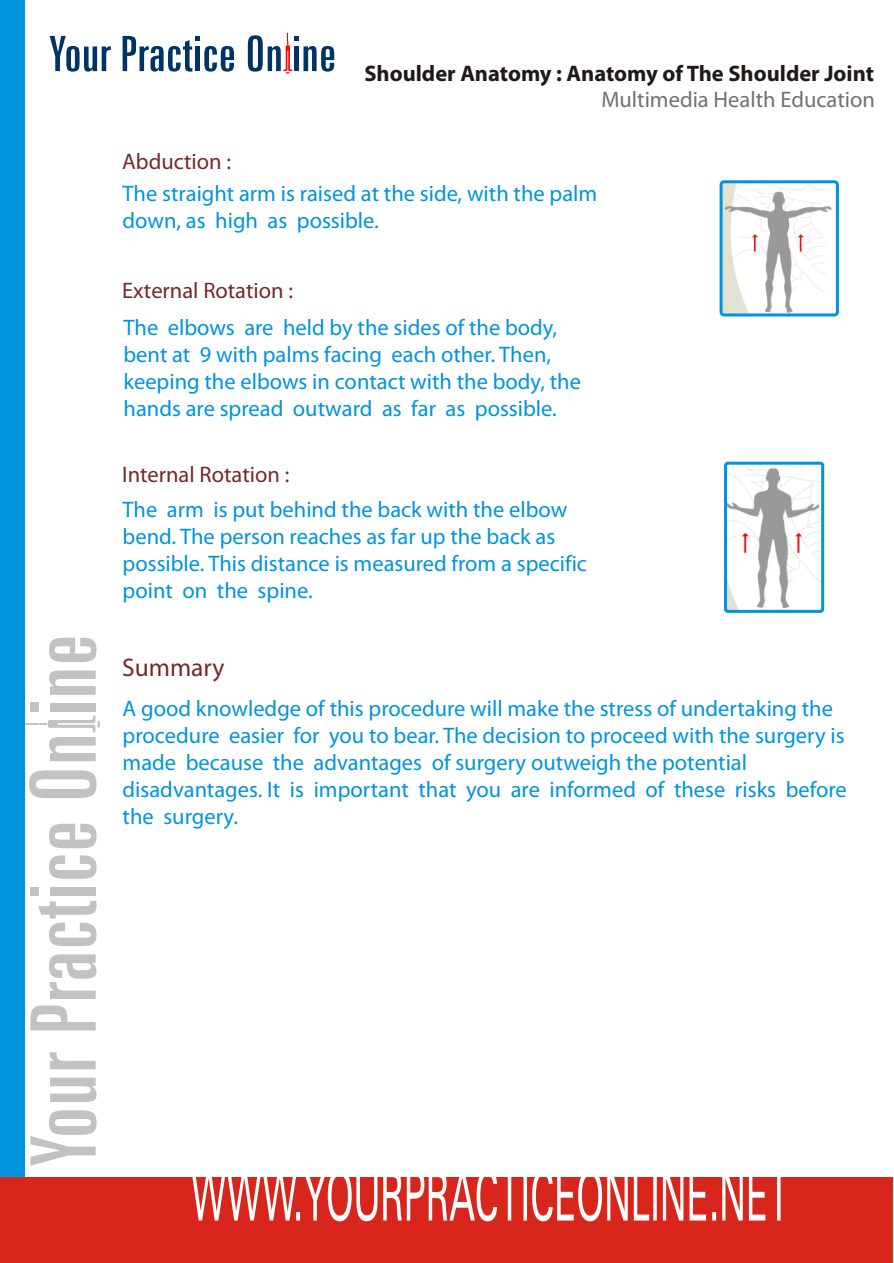
<style>
.page{position:relative;width:894px;height:1263px;background:#fff}
.page>*{position:absolute;margin:0;border:0;box-sizing:border-box;transform-origin:0 0}
.t1{font:25.5px "Myriad Pro";color:#75292b}
.t2{font:22.5px/27px "Myriad Pro";color:#0094de}
.t3{font:22.5px "Myriad Pro";color:#75292b}
.t4{font:700 22.5px "Myriad Pro";color:#1f1a17}
.t5{font:22.5px "Myriad Pro";color:#737070}
</style>
<div class="page">
<svg style="left:49px;top:638px;width:48px;height:24px"></svg>
<div style="left:30px;top:703px;width:8px;height:9px;background:#c2c2c2"></div>
<svg style="left:29px;top:770px;width:68px;height:28px"></svg>
<svg style="left:25px;top:716px;width:75px;height:45px"></svg>
<svg style="left:49px;top:671px;width:47px;height:24px"></svg>
<div style="left:50px;top:703px;width:46px;height:9px;background:#c2c2c2"></div>
<div style="left:30px;top:887px;width:8px;height:9px;background:#c2c2c2"></div>
<svg style="left:49px;top:855px;width:48px;height:24px"></svg>
<div style="left:50px;top:887px;width:46px;height:9px;background:#c2c2c2"></div>
<svg style="left:49px;top:824px;width:48px;height:24px"></svg>
<svg style="left:30px;top:1005px;width:66px;height:25px"></svg>
<svg style="left:38px;top:901px;width:59px;height:45px"></svg>
<svg style="left:49px;top:954px;width:48px;height:45px"></svg>
<svg style="left:30px;top:1110px;width:67px;height:56px"></svg>
<svg style="left:49px;top:1052px;width:47px;height:17px"></svg>
<svg style="left:50px;top:1078px;width:47px;height:24px"></svg>
<div style="left:0;top:0;width:25px;height:1189px;background:#0094de"></div>
<div style="left:0;top:1177px;width:892px;height:86px;background:#d9261c"></div>
<svg style="left:192px;top:1177px;width:589px;height:44px"></svg>
<svg style="left:248px;top:33px;width:86px;height:40px"></svg>
<div style="left:294px;top:47px;width:5px;height:24px;background:#036"></div>
<svg style="left:123px;top:36px;width:111px;height:36px"></svg>
<svg style="left:50px;top:36px;width:61px;height:36px"></svg>
<img style="left:728px;top:466px;width:92px;height:143px">
<div style="left:724px;top:462px;width:100px;height:151px;border:3px solid #0094de;border-radius:2px"></div>
<img style="left:721px;top:182px;width:116px;height:133px">
<div style="left:720px;top:180px;width:119px;height:136px;border:3px solid #0094de;border-radius:3px"></div>
<p class="t4" style="left:364px;top:64px;width:511px">Shoulder Anatomy : Anatomy of The Shoulder Joint</p>
<p class="t5" style="left:601px;top:91px;width:275px">Multimedia Health Education</p>
<p class="t3" style="left:122px;top:152px;width:110px">Abduction :</p>
<p class="t2" style="left:123px;top:182px;width:476px">The straight arm is raised at the side, with the palm down, as high as possible.</p>
<p class="t3" style="left:122px;top:282px;width:172px">External Rotation :</p>
<p class="t2" style="left:124px;top:316px;width:459px">The elbows are held by the sides of the body, bent at 9 with palms facing each other. Then, keeping the elbows in contact with the body, the hands are spread outward as far as possible.</p>
<p class="t3" style="left:122px;top:466px;width:169px">Internal Rotation :</p>
<p class="t2" style="left:123px;top:498px;width:466px">The arm is put behind the back with the elbow bend. The person reaches as far up the back as possible. This distance is measured from a specific point on the spine.</p>
<p class="t1" style="left:122px;top:658px;width:104px">Summary</p>
<p class="t2" style="left:123px;top:697px;width:726px">A good knowledge of this procedure will make the stress of undertaking the procedure easier for you to bear. The decision to proceed with the surgery is made because the advantages of surgery outweigh the potential disadvantages. It is important that you are informed of these risks before the surgery.</p>
</div>
